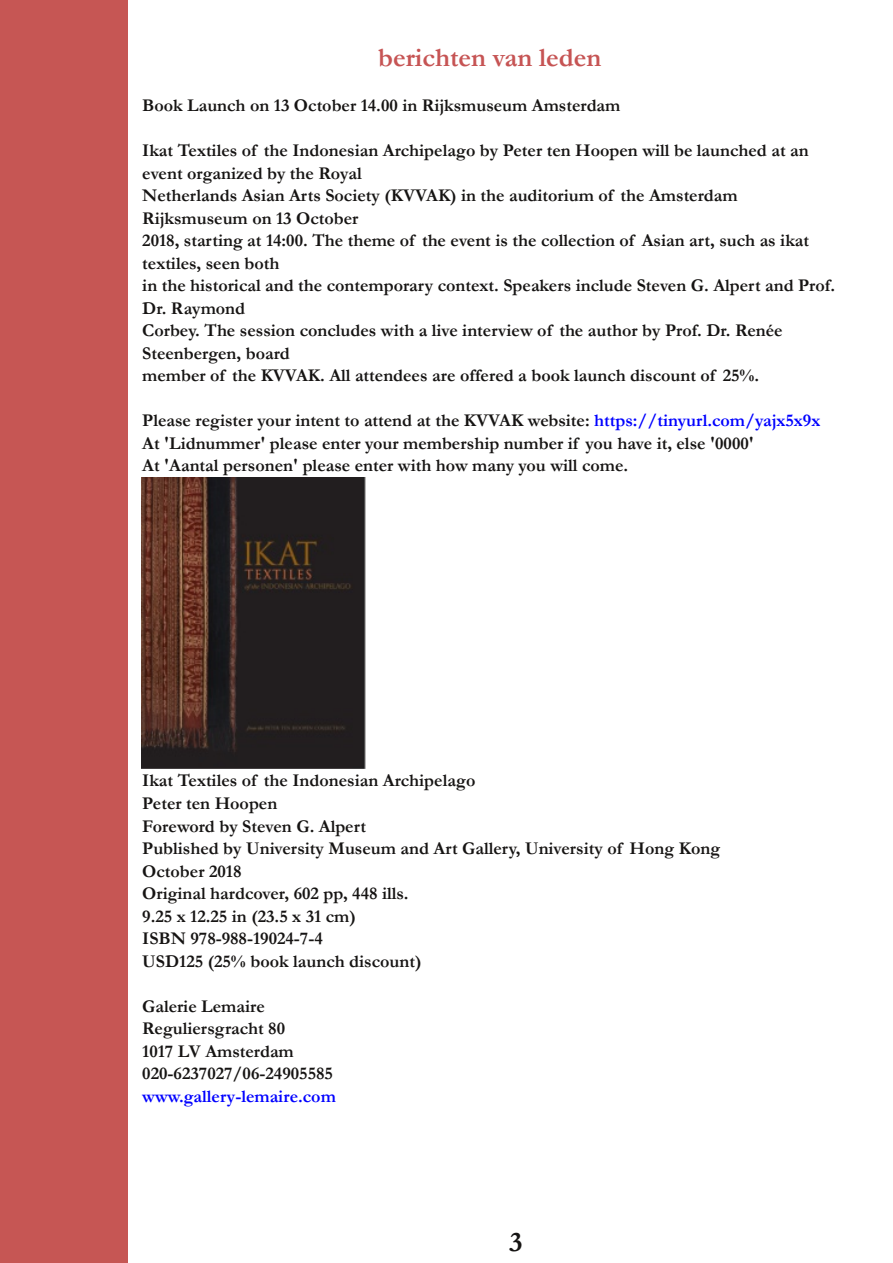
<style>
.page{position:relative;width:893px;height:1263px;background:#fff}
.page>*{position:absolute;margin:0;border:0;box-sizing:border-box;transform-origin:0 0}
.t1{font:700 28.5px "Garamond";color:#161413}
.t2{font:700 27px "Garamond";color:#c65454}
.t3{font:700 18px/22.5px "Garamond";color:#161413}
.t4{font:700 18px "Garamond";color:#00f}
.s1{color:#00f}
</style>
<div class="page">
<div style="left:0;top:0;width:128px;height:1262px;background:#c65654"></div>
<img style="left:141px;top:477px;width:225px;height:292px">
<h2 class="t2" style="left:378px;top:43px;width:225px">berichten van leden</h2>
<p class="t3" style="left:142px;top:95px;width:480px">Book Launch on 13 October 14.00 in Rijksmuseum Amsterdam</p>
<p class="t3" style="left:142px;top:140px;width:694px">Ikat Textiles of the Indonesian Archipelago by Peter ten Hoopen will be launched at an event organized by the Royal<br>Netherlands Asian Arts Society (KVVAK) in the auditorium of the Amsterdam Rijksmuseum on 13 October<br>2018, starting at 14:00. The theme of the event is the collection of Asian art, such as ikat textiles, seen both<br>in the historical and the contemporary context. Speakers include Steven G. Alpert and Prof.<br>Dr. Raymond<br>Corbey. The session concludes with a live interview of the author by Prof. Dr. Renée Steenbergen, board<br>member of the KVVAK. All attendees are offered a book launch discount of 25%.</p>
<p class="t3" style="left:142px;top:410px;width:680px">Please register your intent to attend at the KVVAK website: <span class="s1">https://tinyurl.com/yajx5x9x<br></span>At 'Lidnummer' please enter your membership number if you have it, else '0000'<br>At 'Aantal personen' please enter with how many you will come.</p>
<p class="t3" style="left:142px;top:770px;width:579px">Ikat Textiles of the Indonesian Archipelago<br>Peter ten Hoopen<br>Foreword by Steven G. Alpert<br>Published by University Museum and Art Gallery, University of Hong Kong October 2018<br>Original hardcover, 602 pp, 448 ills.<br>9.25 x 12.25 in (23.5 x 31 cm)<br>ISBN 978-988-19024-7-4<br>USD125 (25% book launch discount)</p>
<p class="t3" style="left:142px;top:995px;width:192px">Galerie Lemaire<br>Reguliersgracht 80<br>1017 LV Amsterdam<br>020-6237027/06-24905585</p>
<p class="t4" style="left:142px;top:1086px;width:195px">www.gallery-lemaire.com</p>
<h1 class="t1" style="left:509px;top:1226px;width:15px">3</h1>
</div>
